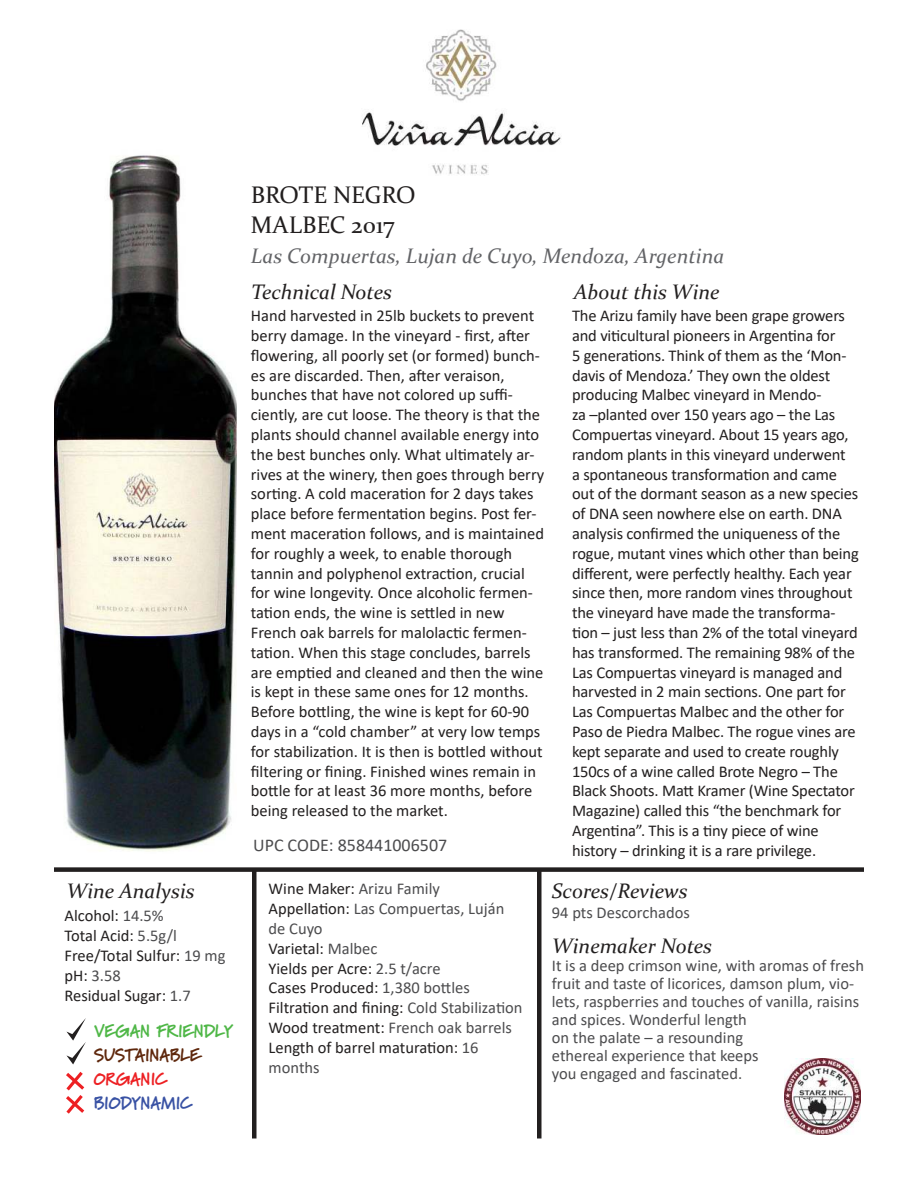
<style>
.page{position:relative;width:918px;height:1188px;background:#fff}
.page>*{position:absolute;margin:0;border:0;box-sizing:border-box;transform-origin:0 0}
.t1{font:24px/30px "Constantia";color:#221f1f}
.t2{font:italic 21px "Constantia";color:#221f1f}
.t3{font:italic 21px "Constantia";color:#626366}
.t4{font:18px "Calibri";color:#4c4c4e}
.t5{font:900 18px "Marydale";color:#4fb747;scale:.92 1}
.t6{font:900 18px "Marydale";letter-spacing:-.01em;color:#5f280d;scale:.92 1}
.t7{font:900 18px "Marydale";color:#3952a4;scale:.92 1}
.t8{font:900 18px "Marydale";color:#ed2023;scale:.92 1}
.t9{font:16.5px/19.8px "Calibri";letter-spacing:-.01em;color:#221f1f}
.t10{font:16.5px/18px "Calibri";color:#4c4c4e}
.s1{color:#4c4c4e}
</style>
<div class="page">
<img style="left:54px;top:155px;width:183px;height:697px">
<img style="left:784px;top:1059px;width:76px;height:76px">
<div style="left:54px;top:867px;width:810px;height:5px;background:#221f1f"></div>
<div style="left:252px;top:869px;width:5px;height:269px;background:#221f1f"></div>
<div style="left:537px;top:869px;width:5px;height:269px;background:#221f1f"></div>
<img style="left:362px;top:29px;width:199px;height:146px">
<svg style="left:66px;top:1018px;width:20px;height:96px"></svg>
<h1 class="t1" style="left:251px;top:182px;width:166px">BROTE NEGRO<br>MALBEC 2017</h1>
<p class="t3" style="left:251px;top:247px;width:475px">Las Compuertas, Lujan de Cuyo, Mendoza, Argentina</p>
<p class="t2" style="left:251px;top:284px;width:142px">Technical Notes</p>
<p class="t2" style="left:574px;top:284px;width:147px">About this Wine</p>
<p class="t9" style="left:251px;top:307px;width:295px">Hand harvested in 25lb buckets to prevent berry damage. In the vineyard - first, after flowering, all poorly set (or formed) bunch&shy;es are discarded. Then, after veraison, bunches that have not colored up suffi&shy;ciently, are cut loose. The theory is that the plants should channel available energy into the best bunches only. What ultimately ar&shy;rives at the winery, then goes through berry sorting. A cold maceration for 2 days takes place before fermentation begins. Post fer&shy;ment maceration follows, and is maintained for roughly a week, to enable thorough tannin and polyphenol extraction, crucial for wine longevity. Once alcoholic fermen&shy;tation ends, the wine is settled in new French oak barrels for malolactic fermen&shy;tation. When this stage concludes, barrels are emptied and cleaned and then the wine is kept in these same ones for 12 months.<br>Before bottling, the wine is kept for 60-90 days in a “cold chamber” at very low temps for stabilization. It is then is bottled without filtering or fining. Finished wines remain in bottle for at least 36 more months, before being released to the market.</p>
<p class="t9" style="left:572px;top:307px;width:288px">The Arizu family have been grape growers and viticultural pioneers in Argentina for<br>5 generations. Think of them as the ‘Mon&shy;davis of Mendoza.’ They own the oldest producing Malbec vineyard in Mendo-<br>za –planted over 150 years ago – the Las Compuertas vineyard. About 15 years ago, random plants in this vineyard underwent<br>a spontaneous transformation and came out of the dormant season as a new species of DNA seen nowhere else on earth. DNA analysis confirmed the uniqueness of the rogue, mutant vines which other than being different, were perfectly healthy. Each year since then, more random vines throughout the vineyard have made the transforma&shy;tion – just less than 2% of the total vineyard has transformed. The remaining 98% of the Las Compuertas vineyard is managed and harvested in 2 main sections. One part for Las Compuertas Malbec and the other for Paso de Piedra Malbec. The rogue vines are kept separate and used to create roughly 150cs of a wine called Brote Negro – The Black Shoots. Matt Kramer (Wine Spectator Magazine) called this “the benchmark for Argentina”. This is a tiny piece of wine history – drinking it is a rare privilege.</p>
<p class="t4" style="left:253px;top:838px;width:196px">UPC CODE: 858441006507</p>
<p class="t2" style="left:66px;top:883px;width:130px">Wine Analysis</p>
<p class="t2" style="left:552px;top:883px;width:137px">Scores/Reviews</p>
<p class="t9" style="left:64px;top:907px;width:162px">Alcohol: <span class="s1">14.5%<br></span>Total Acid: <span class="s1">5.5g/l<br></span>Free/Total Sulfur: <span class="s1">19 mg </span>pH: <span class="s1">3.58<br></span>Residual Sugar: <span class="s1">1.7</span></p>
<p class="t9" style="left:269px;top:880px;width:255px">Wine Maker: <span class="s1">Arizu Family<br></span>Appellation: <span class="s1">Las Compuertas, Luján de Cuyo<br></span>Varietal: <span class="s1">Malbec<br></span>Yields per Acre: <span class="s1">2.5 t/acre<br></span>Cases Produced: <span class="s1">1,380 bottles<br></span>Filtration and fining: <span class="s1">Cold Stabilization<br></span>Wood treatment: <span class="s1">French oak barrels<br></span>Length of barrel maturation: <span class="s1">16 months</span></p>
<p class="t10" style="left:552px;top:905px;width:139px">94 pts Descorchados</p>
<p class="t2" style="left:552px;top:937px;width:162px">Winemaker Notes</p>
<p class="t10" style="left:552px;top:957px;width:314px">It is a deep crimson wine, with aromas of fresh fruit and taste of licorices, damson plum, vio&shy;lets, raspberries and touches of vanilla, raisins and spices. Wonderful length<br>on the palate – a resounding<br>ethereal experience that keeps<br>you engaged and fascinated.</p>
<p class="t5" style="left:94px;top:1021px;width:153px">VEGAN FRIENDLY</p>
<p class="t6" style="left:94px;top:1045px;width:118px">SUSTAINABLE</p>
<p class="t8" style="left:94px;top:1069px;width:81px">ORGANIC</p>
<p class="t7" style="left:94px;top:1093px;width:109px">BIODYNAMIC</p>
</div>
